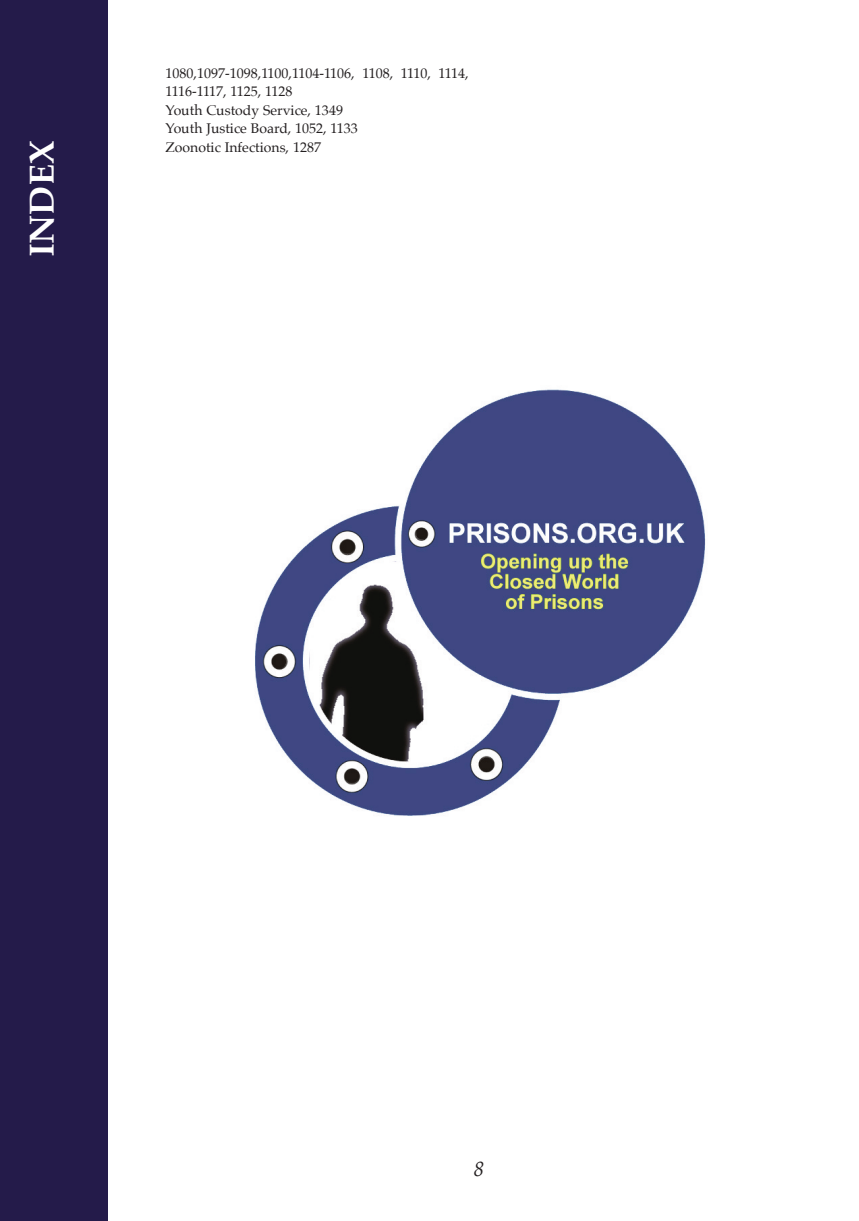
<style>
.page{position:relative;width:859px;height:1221px;background:#fff}
.page>*{position:absolute;margin:0;border:0;box-sizing:border-box;transform-origin:0 0}
.t1{font:700 35px "Palatino";color:#fff}
.t2{font:italic 21px "Palatino";color:#231f20}
.t3{font:14px/18.6px "Palatino";color:#231f20}
</style>
<div class="page">
<div style="left:0;top:0;width:108px;height:1220px;background:#241b4a"></div>
<img style="left:255px;top:389px;width:451px;height:427px">
<h1 class="t1" style="left:25px;top:257px;width:118px;rotate:-90deg">INDEX</h1>
<p class="t3" style="left:165px;top:65px;width:304px">1080,1097-1098,1100,1104-1106, 1108, 1110, 1114,<br>1116-1117, 1125, 1128<br>Youth Custody Service, 1349<br>Youth Justice Board, 1052, 1133<br>Zoonotic Infections, 1287</p>
<h2 class="t2" style="left:473px;top:1158px;width:12px">8</h2>
</div>
